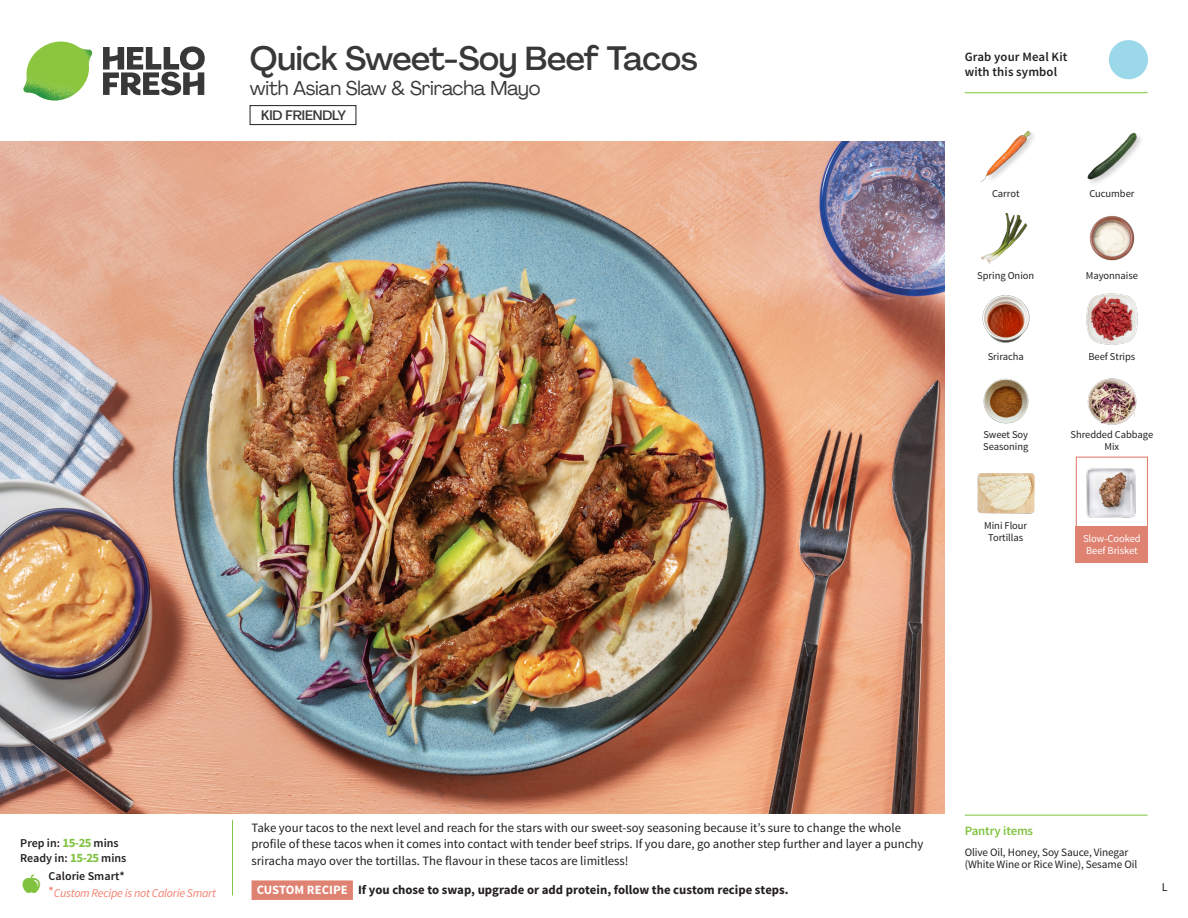
<style>
.page{position:relative;width:1188px;height:918px;background:#fff}
.page>*{position:absolute;margin:0;border:0;box-sizing:border-box;transform-origin:0 0}
._15_Titel_UK{font:500 33px "Agrandir";letter-spacing:-.015em;color:#383839}
._15_Titel_UK-2{font:19.5px "Agrandir";letter-spacing:-.01em;color:#383839}
.t1{font:500 13.5px "Agrandir";letter-spacing:-.01em;color:#383839}
.Step_6_Text_AU{font:12.75px/16.5px "Source Sans Pro";color:#231f20}
.Step_6_Text_AU-2{font:700 12.75px "Source Sans Pro";color:#231f20}
.t2{font:600 12.75px/15px "Source Sans Pro";letter-spacing:.01em;color:#231f20}
._04_Headers_Front{font:600 12.75px "Source Sans Pro";letter-spacing:-.01em;color:#81c340}
._04_Intro{font:600 12px "Source Sans Pro";color:#231f20}
._04_Intro-2{font:italic 12px "Source Sans Pro";letter-spacing:-.02em;color:#f4806e}
.t3{font:12px "Source Sans Pro";color:#231f20}
._05_Pantry{font:11.25px/12px "Source Sans Pro";letter-spacing:-.01em;color:#231f20}
._18_FRONT_ingredients{font:10.5px/12px "Source Sans Pro";letter-spacing:-.005em;color:#231f20;text-align:center}
._18_FRONT_ingredients-2{font:10.5px/12px "Source Sans Pro";letter-spacing:-.005em;color:#fff}
.s1{font-weight:700;font-size:12.75px;color:#81c340}
.s2{font-weight:600;font-style:normal}
.s3{color:#fff}
</style>
<div class="page">
<svg style="left:103px;top:46px;width:102px;height:49px"></svg>
<img style="left:23px;top:42px;width:69px;height:59px">
<svg style="left:232px;top:819px;width:121px;height:81px"></svg>
<img style="left:0;top:142px;width:945px;height:672px">
<div style="left:1076px;top:457px;width:72px;height:72px;border:1px solid #df8272"></div>
<div style="left:1076px;top:526px;width:72px;height:37px;background:#df8272"></div>
<img style="left:1086px;top:468px;width:50px;height:50px">
<div style="left:250px;top:105px;width:106px;height:20px;border:1px solid #231f20"></div>
<img style="left:1086px;top:293px;width:52px;height:52px">
<img style="left:1087px;top:378px;width:50px;height:47px">
<img style="left:983px;top:378px;width:46px;height:46px">
<img style="left:977px;top:473px;width:57px;height:41px">
<img style="left:982px;top:295px;width:48px;height:48px">
<img style="left:981px;top:212px;width:47px;height:52px">
<img style="left:1089px;top:215px;width:46px;height:46px">
<img style="left:980px;top:130px;width:54px;height:52px">
<img style="left:1087px;top:132px;width:54px;height:51px">
<hr style="left:965px;top:815px;width:183px;height:1px;background:#81c340">
<svg style="left:1091px;top:40px;width:57px;height:54px"></svg>
<hr style="left:965px;top:92px;width:183px;height:1px;background:#81c340">
<p class="_15_Titel_UK" style="left:250px;top:38px;width:449px">Quick Sweet-Soy Beef Tacos</p>
<p class="_15_Titel_UK-2" style="left:250px;top:76px;width:292px">with Asian Slaw &amp; Sriracha Mayo</p>
<p class="t1" style="left:261px;top:107px;width:86px">KID FRIENDLY</p>
<p class="t2" style="left:965px;top:50px;width:104px">Grab your Meal Kit with this symbol</p>
<p class="_18_FRONT_ingredients" style="left:992px;top:188px;width:29px">Carrot</p>
<p class="_18_FRONT_ingredients" style="left:1089px;top:188px;width:47px">Cucumber</p>
<p class="_18_FRONT_ingredients" style="left:977px;top:270px;width:58px">Spring Onion</p>
<p class="_18_FRONT_ingredients" style="left:1086px;top:270px;width:54px">Mayonnaise</p>
<p class="_18_FRONT_ingredients" style="left:988px;top:351px;width:38px">Sriracha</p>
<p class="_18_FRONT_ingredients" style="left:1089px;top:351px;width:48px">Beef Strips</p>
<p class="_18_FRONT_ingredients" style="left:983px;top:429px;width:47px;text-align:left">Sweet Soy<br>Seasoning</p>
<p class="_18_FRONT_ingredients" style="left:984px;top:520px;width:45px">Mini Flour<br>Tortillas</p>
<p class="_18_FRONT_ingredients" style="left:1071px;top:429px;width:84px">Shredded Cabbage<br>Mix</p>
<p class="_18_FRONT_ingredients-2" style="left:1083px;top:533px;width:59px">Slow-Cooked<br>Beef Brisket</p>
<p class="_04_Intro" style="left:20px;top:835px;width:100px">Prep in: <span class="s1">15-25</span> mins</p>
<p class="_04_Intro" style="left:20px;top:850px;width:108px">Ready in: <span class="s1">15-25</span> mins</p>
<p class="_04_Intro" style="left:49px;top:869px;width:78px">Calorie Smart*</p>
<p class="_04_Intro-2" style="left:49px;top:885px;width:169px"><span class="s2">*</span>Custom Recipe is not Calorie Smart</p>
<p class="Step_6_Text_AU" style="left:252px;top:819px;width:673px">Take your tacos to the next level and reach for the stars with our sweet-soy seasoning because it’s sure to change the whole profile of these tacos when it comes into contact with tender beef strips. If you dare, go another step further and layer a punchy sriracha mayo over the tortillas. The flavour in these tacos are limitless!</p>
<p class="Step_6_Text_AU-2" style="left:257px;top:882px;width:533px"><span class="s3">CUSTOM RECIPE</span> If you chose to swap, upgrade or add protein, follow the custom recipe steps.</p>
<p class="_04_Headers_Front" style="left:965px;top:822px;width:70px">Pantry items</p>
<p class="_05_Pantry" style="left:965px;top:847px;width:174px">Olive Oil, Honey, Soy Sauce, Vinegar (White Wine or Rice Wine), Sesame Oil</p>
<p class="t3" style="left:1162px;top:879px;width:7px">L</p>
</div>
